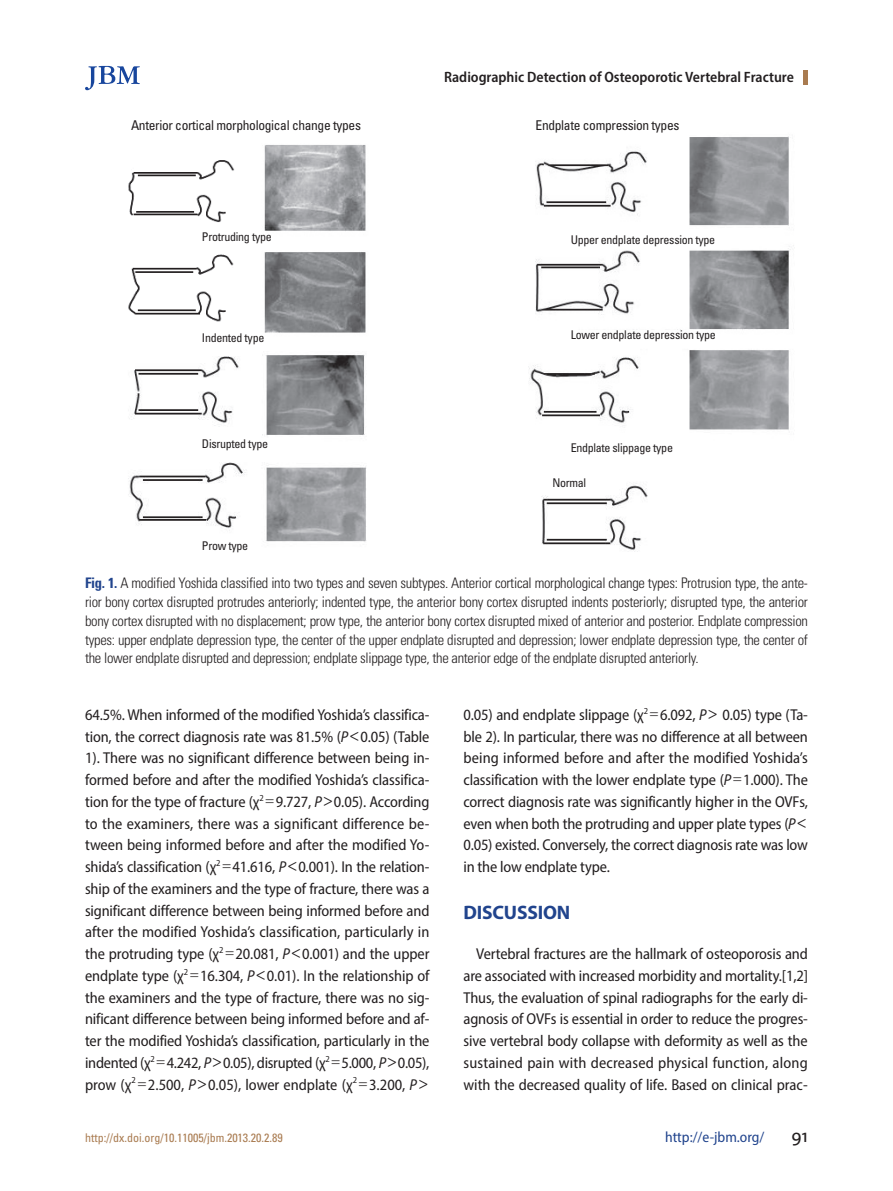
<style>
.page{position:relative;width:893px;height:1191px;background:#fff}
.page>*{position:absolute;margin:0;border:0;box-sizing:border-box;transform-origin:0 0}
.jbm_대제목{font:700 19.5px "Myriad Pro";letter-spacing:-.01em;color:#21448d}
.t1{font:18px "The Mix";color:#231f20}
.jbm_본문{font:semi-condensed 15.75px/21.8px "Myriad Pro";letter-spacing:-.01em;color:#231f20;text-align:justify}
.jbm_하시라-제목{font:600 semi-condensed 15px "Myriad Pro";color:#231f20}
.t2{font:semi-condensed 15px "Myriad Pro";color:#21448d}
.jbm_표그림캡션{font:300 condensed 14.55px/18.8px "Univers LT Std";letter-spacing:-.02em;color:#231f20;text-align:justify}
.jbm_그림지문{font:condensed 13.5px "Univers LT Std";letter-spacing:-.025em;color:#231f20}
.jbm_그림지문-2{font:condensed 12px "Univers LT Std";letter-spacing:-.025em;color:#231f20}
.t3{font:condensed 12px "Univers LT Std";color:#a97b50}
.s1{font-weight:700;color:#21448d}
.s2{font-style:italic}
.s3{font-family:"Dotum";font-stretch:normal}
</style>
<div class="page">
<hr style="left:804px;top:70px;width:4px;height:15px;background:#a97b50">
<svg style="left:85px;top:66px;width:55px;height:24px"></svg>
<img style="left:264px;top:145px;width:102px;height:188px">
<img style="left:128px;top:160px;width:107px;height:162px">
<img style="left:528px;top:136px;width:266px;height:294px">
<img style="left:128px;top:354px;width:239px;height:188px">
<img style="left:541px;top:483px;width:107px;height:67px">
<p class="jbm_하시라-제목" style="left:444px;top:68px;width:351px">Radiographic Detection of Osteoporotic Vertebral Fracture</p>
<p class="jbm_그림지문" style="left:131px;top:117px;width:231px">Anterior cortical morphological change types</p>
<p class="jbm_그림지문" style="left:536px;top:117px;width:145px">Endplate compression types</p>
<p class="jbm_그림지문-2" style="left:202px;top:229px;width:71px">Protruding type</p>
<p class="jbm_그림지문-2" style="left:571px;top:232px;width:146px">Upper endplate depression type</p>
<p class="jbm_그림지문-2" style="left:202px;top:330px;width:64px">Indented type</p>
<p class="jbm_그림지문-2" style="left:202px;top:436px;width:68px">Disrupted type</p>
<p class="jbm_그림지문-2" style="left:202px;top:538px;width:48px">Prow type</p>
<p class="jbm_그림지문-2" style="left:571px;top:327px;width:147px">Lower endplate depression type</p>
<p class="jbm_그림지문-2" style="left:571px;top:440px;width:104px">Endplate slippage type</p>
<p class="jbm_그림지문-2" style="left:552px;top:474px;width:35px">Normal</p>
<p class="jbm_표그림캡션" style="left:85px;top:574px;width:724px"><span class="s1">Fig. 1.</span> A modified Yoshida classified into two types and seven subtypes. Anterior cortical morphological change types: Protrusion type, the ante&shy;rior bony cortex disrupted protrudes anteriorly; indented type, the anterior bony cortex disrupted indents posteriorly; disrupted type, the anterior bony cortex disrupted with no displacement; prow type, the anterior bony cortex disrupted mixed of anterior and posterior. Endplate compression types: upper endplate depression type, the center of the upper endplate disrupted and depression; lower endplate depression type, the center of the lower endplate disrupted and depression; endplate slippage type, the anterior edge of the endplate disrupted anteriorly.</p>
<p class="jbm_본문" style="left:85px;top:703px;width:346px">64.5%. When informed of the modified Yoshida’s classifica&shy;tion, the correct diagnosis rate was 81.5% (<span class="s2">P</span><span class="s3">&lt;</span>0.05) (Table 1). There was no significant difference between being in&shy;formed before and after the modified Yoshida’s classifica&shy;tion for the type of fracture (χ<sup>2</sup> <span class="s3">=</span>9.727, <span class="s2">P</span><span class="s3">&gt;</span>0.05). According to the examiners, there was a significant difference be&shy;tween being informed before and after the modified Yo&shy;shida’s classification (χ<sup>2</sup> <span class="s3">=</span>41.616, <span class="s2">P</span><span class="s3">&lt;</span>0.001). In the relation&shy;ship of the examiners and the type of fracture, there was a significant difference between being informed before and after the modified Yoshida’s classification, particularly in the protruding type (χ<sup>2</sup> <span class="s3">=</span>20.081, <span class="s2">P</span><span class="s3">&lt;</span>0.001) and the upper endplate type (χ<sup>2</sup> <span class="s3">=</span>16.304, <span class="s2">P</span><span class="s3">&lt;</span>0.01). In the relationship of the examiners and the type of fracture, there was no sig&shy;nificant difference between being informed before and af&shy;ter the modified Yoshida’s classification, particularly in the indented (χ<sup>2</sup> <span class="s3">=</span>4.242, <span class="s2">P</span><span class="s3">&gt;</span>0.05), disrupted (χ<sup>2</sup> <span class="s3">=</span>5.000, <span class="s2">P</span><span class="s3">&gt;</span>0.05), prow (χ<sup>2</sup> <span class="s3">=</span>2.500, <span class="s2">P</span><span class="s3">&gt;</span>0.05), lower endplate (χ<sup>2</sup> <span class="s3">=</span>3.200, <span class="s2">P</span><span class="s3">&gt;</span></p>
<p class="jbm_본문" style="left:463px;top:703px;width:346px">0.05) and endplate slippage (χ<sup>2</sup> <span class="s3">=</span>6.092, <span class="s2">P</span><span class="s3">&gt;</span> 0.05) type (Ta&shy;ble 2). In particular, there was no difference at all between being informed before and after the modified Yoshida’s classification with the lower endplate type (<span class="s2">P</span><span class="s3">=</span>1.000). The correct diagnosis rate was significantly higher in the OVFs, even when both the protruding and upper plate types (<span class="s2">P</span><span class="s3">&lt; </span>0.05) existed. Conversely, the correct diagnosis rate was low in the low endplate type.</p>
<p class="jbm_대제목" style="left:463px;top:899px;width:108px">DISCUSSION</p>
<p class="jbm_본문" style="left:463px;top:942px;width:346px;text-indent:13px">Vertebral fractures are the hallmark of osteoporosis and are associated with increased morbidity and mortality.[1,2] Thus, the evaluation of spinal radiographs for the early di&shy;agnosis of OVFs is essential in order to reduce the progres&shy;sive vertebral body collapse with deformity as well as the sustained pain with decreased physical function, along with the decreased quality of life. Based on clinical prac-</p>
<p class="t3" style="left:85px;top:1130px;width:199px">http://dx.doi.org/10.11005/jbm.2013.20.2.89</p>
<p class="t2" style="left:665px;top:1128px;width:101px">http://e-jbm.org/</p>
<p class="t1" style="left:791px;top:1121px;width:18px">91</p>
</div>
